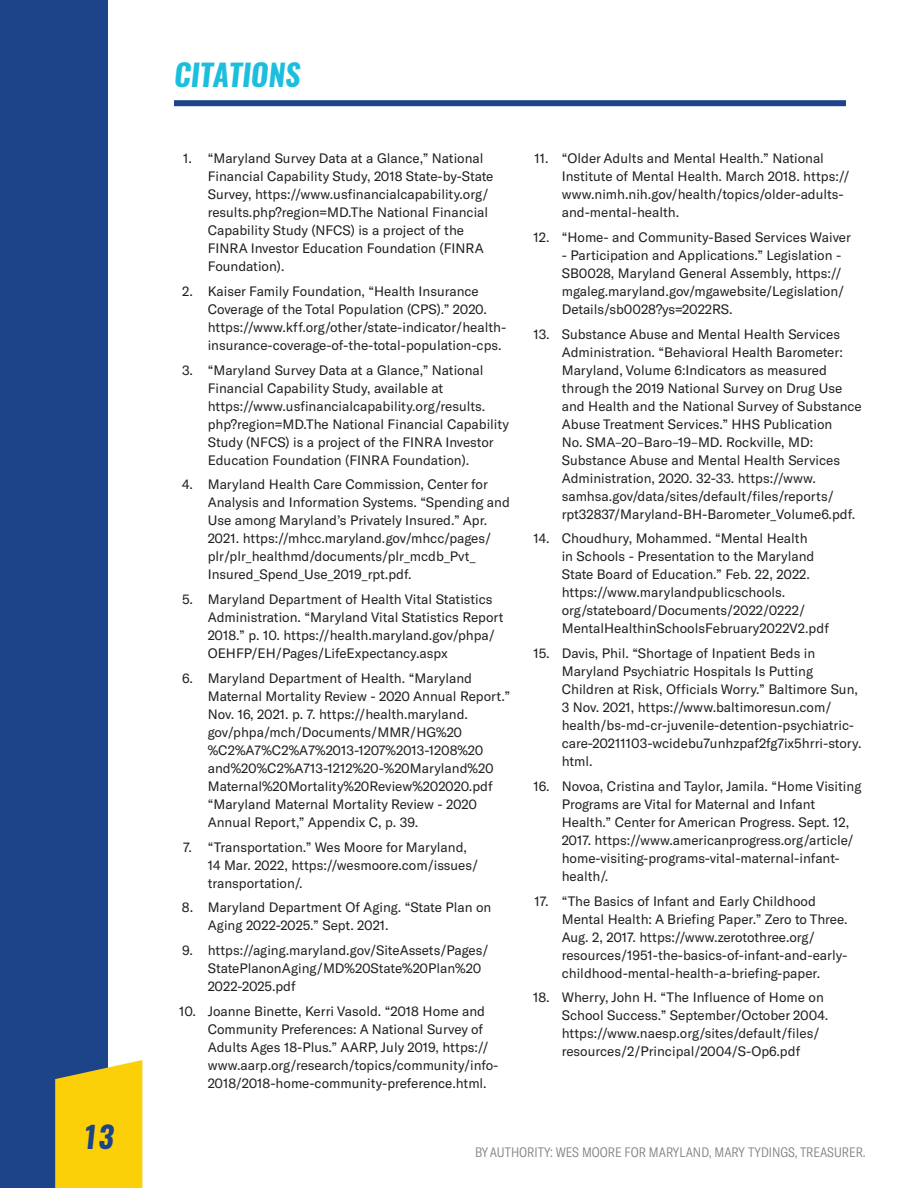
<style>
.page{position:relative;width:918px;height:1188px;background:#fff}
.page>*{position:absolute;margin:0;border:0;box-sizing:border-box;transform-origin:0 0}
.headers{font:italic 700 30px "Oswald";color:#1cbede}
.t1{font:italic 700 29.7px "Oswald";color:#1d4389}
.t2{font:13.5px/18px "GT America";color:#231f20}
.body{font:300 condensed 13.5px "GT America";color:#808285}
</style>
<div class="page">
<div style="left:0;top:0;width:108px;height:1188px;background:#1d4389"></div>
<svg style="left:55px;top:1060px;width:87px;height:128px;background:#edc713"></svg>
<div style="left:174px;top:100px;width:672px;height:6px;background:#1d4389"></div>
<h2 class="t1" style="left:82px;top:1117px;width:33px">13</h2>
<p class="headers" style="left:174px;top:54px;width:128px">CITATIONS</p>
<p class="t2" style="left:208px;top:149px;width:287px;text-indent:-25px">1. “Maryland Survey Data at a Glance,” National Financial Capability Study, 2018 State-by-State Survey, https://www.usfinancialcapability.org/ results.php?region=MD.The National Financial Capability Study (NFCS) is a project of the FINRA Investor Education Foundation (FINRA Foundation).</p>
<p class="t2" style="left:208px;top:282px;width:300px;text-indent:-26px">2. Kaiser Family Foundation, “Health Insurance Coverage of the Total Population (CPS).” 2020. https://www.kff.org/other/state-indicator/health&shy;insurance-coverage-of-the-total-population-cps.</p>
<p class="t2" style="left:208px;top:361px;width:303px;text-indent:-26px">3. “Maryland Survey Data at a Glance,” National Financial Capability Study, available at https://www.usfinancialcapability.org/results. php?region=MD.The National Financial Capability Study (NFCS) is a project of the FINRA Investor Education Foundation (FINRA Foundation).</p>
<p class="t2" style="left:208px;top:476px;width:304px;text-indent:-26px">4. Maryland Health Care Commission, Center for Analysis and Information Systems. “Spending and Use among Maryland’s Privately Insured.” Apr.<br>2021. https://mhcc.maryland.gov/mhcc/pages/ plr/plr_healthmd/documents/plr_mcdb_Pvt_ Insured_Spend_Use_2019_rpt.pdf.</p>
<p class="t2" style="left:208px;top:590px;width:297px;text-indent:-26px">5. Maryland Department of Health Vital Statistics Administration. “Maryland Vital Statistics Report 2018.” p. 10. https://health.maryland.gov/phpa/ OEHFP/EH/Pages/LifeExpectancy.aspx</p>
<p class="t2" style="left:208px;top:669px;width:304px;text-indent:-26px">6. Maryland Department of Health. “Maryland Maternal Mortality Review - 2020 Annual Report.” Nov. 16, 2021. p. 7. https://health.maryland. gov/phpa/mch/Documents/MMR/HG%20 %C2%A7%C2%A7%2013-1207%2013-1208%20 and%20%C2%A713-1212%20-%20Maryland%20<br>Maternal%20Mortality%20Review%202020.pdf “Maryland Maternal Mortality Review - 2020<br>Annual Report,” Appendix C, p. 39.</p>
<p class="t2" style="left:208px;top:838px;width:272px;text-indent:-25px">7. “Transportation.” Wes Moore for Maryland,<br>14 Mar. 2022, https://wesmoore.com/issues/ transportation/.</p>
<p class="t2" style="left:208px;top:899px;width:285px;text-indent:-26px">8. Maryland Department Of Aging. “State Plan on<br>Aging 2022-2025.” Sept. 2021.</p>
<p class="t2" style="left:208px;top:941px;width:282px;text-indent:-26px">9. https://aging.maryland.gov/SiteAssets/Pages/<br>StatePlanonAging/MD%20State%20Plan%20<br>2022-2025.pdf</p>
<p class="t2" style="left:208px;top:1002px;width:292px;text-indent:-29px">10. Joanne Binette, Kerri Vasold. “2018 Home and Community Preferences: A National Survey of Adults Ages 18-Plus.” AARP, July 2019, https:// www.aarp.org/research/topics/community/info-2018/2018-home-community-preference.html.</p>
<p class="t2" style="left:562px;top:149px;width:289px;text-indent:-27px">11. “Older Adults and Mental Health.” National Institute of Mental Health. March 2018. https:// www.nimh.nih.gov/health/topics/older-adults&shy;and-mental-health.</p>
<p class="t2" style="left:533px;top:228px;width:319px">12. “Home- and Community-Based Services Waiver</p>
<p class="t2" style="left:562px;top:246px;width:284px">- Participation and Applications.” Legislation - SB0028, Maryland General Assembly, https:// mgaleg.maryland.gov/mgawebsite/Legislation/ Details/sb0028?ys=2022RS.</p>
<p class="t2" style="left:562px;top:325px;width:302px;text-indent:-28px">13. Substance Abuse and Mental Health Services Administration. “Behavioral Health Barometer:<br>Maryland, Volume 6:Indicators as measured through the 2019 National Survey on Drug Use and Health and the National Survey of Substance Abuse Treatment Services.” HHS Publication<br>No. SMA–20–Baro–19–MD. Rockville, MD:<br>Substance Abuse and Mental Health Services Administration, 2020. 32-33. https://www. samhsa.gov/data/sites/default/files/reports/ rpt32837/Maryland-BH-Barometer_Volume6.pdf.</p>
<p class="t2" style="left:562px;top:530px;width:269px;text-indent:-28px">14. Choudhury, Mohammed. “Mental Health<br>in Schools - Presentation to the Maryland State Board of Education.” Feb. 22, 2022. https://www.marylandpublicschools. org/stateboard/Documents/2022/0222/ MentalHealthinSchoolsFebruary2022V2.pdf</p>
<p class="t2" style="left:562px;top:644px;width:301px;text-indent:-28px">15. Davis, Phil. “Shortage of Inpatient Beds in Maryland Psychiatric Hospitals Is Putting Children at Risk, Officials Worry.” Baltimore Sun, 3 Nov. 2021, https://www.baltimoresun.com/ health/bs-md-cr-juvenile-detention-psychiatric&shy;care-20211103-wcidebu7unhzpaf2fg7ix5hrri-story. html.</p>
<p class="t2" style="left:562px;top:777px;width:301px;text-indent:-28px">16. Novoa, Cristina and Taylor, Jamila. “Home Visiting Programs are Vital for Maternal and Infant Health.” Center for American Progress. Sept. 12, 2017. https://www.americanprogress.org/article/ home-visiting-programs-vital-maternal-infant&shy;health/.</p>
<p class="t2" style="left:562px;top:892px;width:287px;text-indent:-27px">17. “The Basics of Infant and Early Childhood Mental Health: A Briefing Paper.” Zero to Three.<br>Aug. 2, 2017. https://www.zerotothree.org/ resources/1951-the-basics-of-infant-and-early&shy;childhood-mental-health-a-briefing-paper.</p>
<p class="t2" style="left:562px;top:989px;width:268px;text-indent:-29px">18. Wherry, John H. “The Influence of Home on School Success.” September/October 2004. https://www.naesp.org/sites/default/files/ resources/2/Principal/2004/S-Op6.pdf</p>
<p class="body" style="left:475px;top:1144px;width:392px">BY AUTHORITY: WES MOORE FOR MARYLAND, MARY TYDINGS, TREASURER.</p>
</div>
